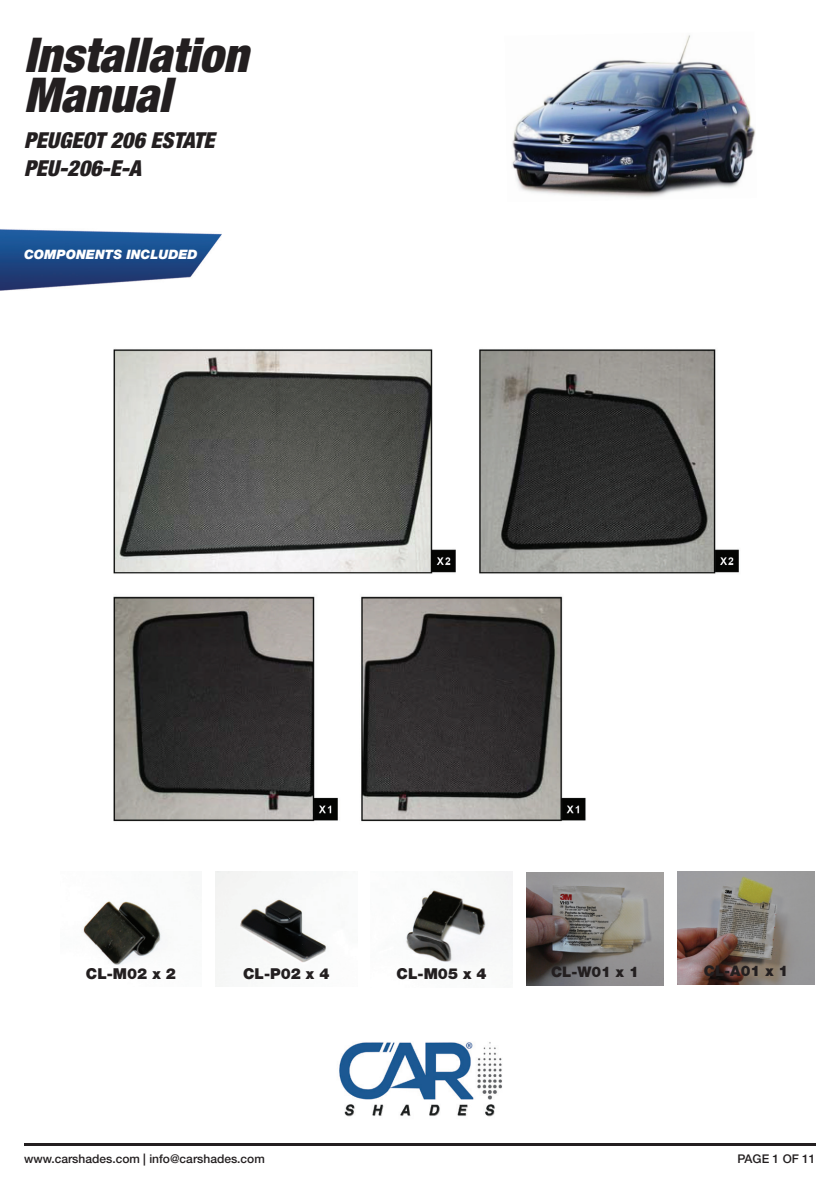
<style>
.page{position:relative;width:840px;height:1191px;background:#fff}
.page>*{position:absolute;margin:0;border:0;box-sizing:border-box;transform-origin:0 0}
.t1{font:italic 900 condensed 48px/40px "Helvetica Neue LT Std";color:#231f20}
.t2{font:italic 900 condensed 22px/28px "Helvetica Neue LT Std";color:#231f20}
.t3{font:900 15px "Helvetica Neue LT Std";color:#231f20}
.t4{font:900 14.6px "Helvetica Neue LT Std";color:#231f20}
.t5{font:italic 900 13px "Helvetica Neue LT Std";color:#fff}
.t6{font:500 12px "Helvetica Neue LT Std";color:#231f20}
</style>
<div class="page">
<img style="left:512px;top:35px;width:244px;height:163px">
<img style="left:0;top:229px;width:222px;height:62px">
<img style="left:113px;top:349px;width:626px;height:473px">
<img style="left:339px;top:1042px;width:163px;height:75px">
<hr style="left:24px;top:1143px;width:791px;height:2px;background:#231f20">
<img style="left:83px;top:901px;width:79px;height:64px">
<img style="left:215px;top:871px;width:112px;height:105px">
<img style="left:406px;top:871px;width:106px;height:92px">
<img style="left:526px;top:872px;width:137px;height:113px">
<img style="left:677px;top:871px;width:137px;height:113px">
<h1 class="t1" style="left:24px;top:35px;width:226px">Installation<br>Manual</h1>
<h2 class="t2" style="left:24px;top:126px;width:192px">PEUGEOT 206 ESTATE<br>PEU-206-E-A</h2>
<p class="t5" style="left:24px;top:246px;width:175px">COMPONENTS INCLUDED</p>
<p class="t3" style="left:86px;top:964px;width:91px">CL-M02 x 2</p>
<p class="t3" style="left:243px;top:964px;width:88px">CL-P02 x 4</p>
<p class="t3" style="left:396px;top:964px;width:91px">CL-M05 x 4</p>
<p class="t4" style="left:550px;top:963px;width:89px">CL-W01 x 1</p>
<p class="t4" style="left:703px;top:962px;width:86px">CL-A01 x 1</p>
<p class="t6" style="left:24px;top:1152px;width:242px">www.carshades.com | info@carshades.com</p>
<p class="t6" style="left:737px;top:1152px;width:80px">PAGE 1 OF 11</p>
</div>
